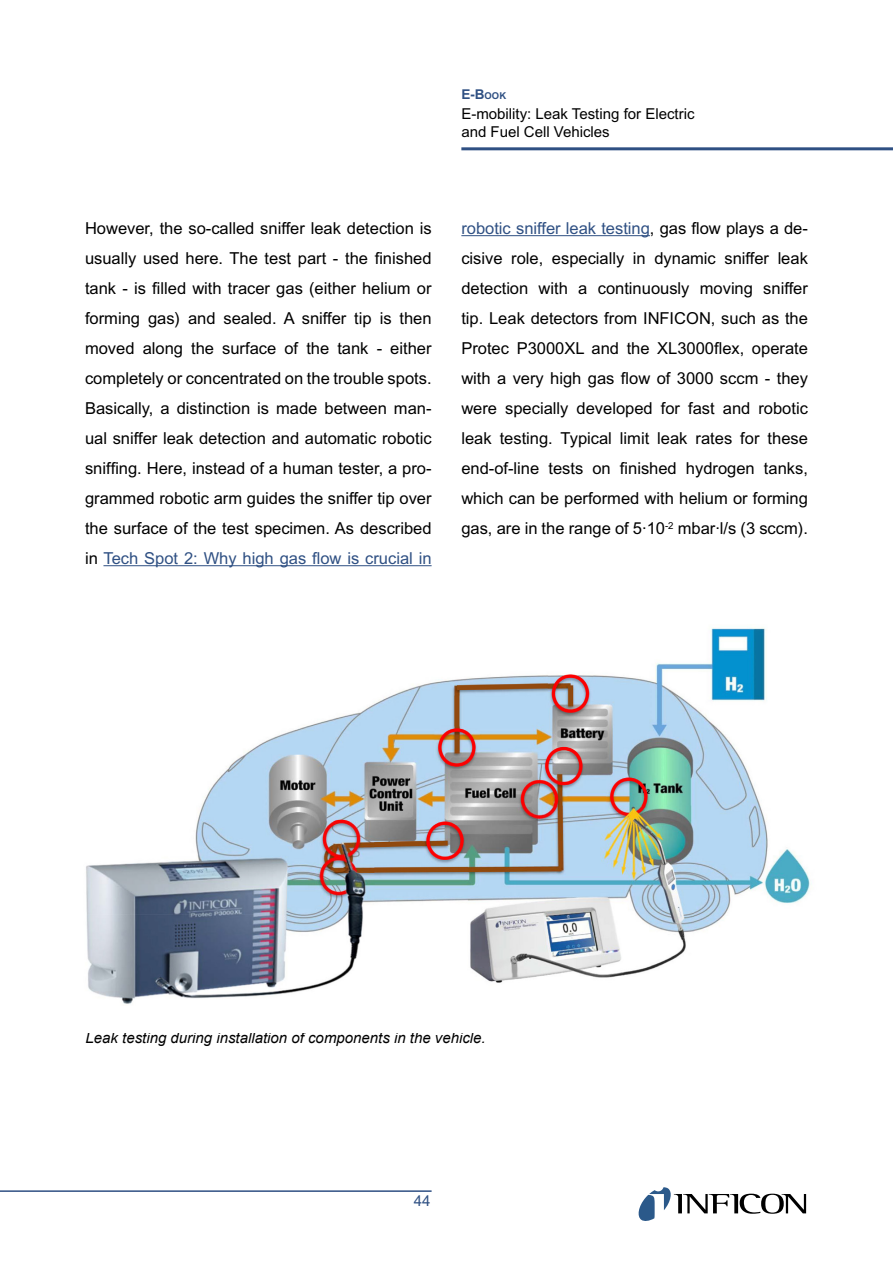
<style>
.page{position:relative;width:893px;height:1263px;background:#fff}
.page>*{position:absolute;margin:0;border:0;box-sizing:border-box;transform-origin:0 0}
.t1{font:16.5px/30px "Arial MT Std";color:#000;text-align:justify}
.t2{font:italic 15px "Arial";color:#000}
.t3{font:15px/18px "Arial MT Std";color:#000}
.t4{font:15px "Arial MT Std";color:#2f5083}
.t5{font:700 13.5px "Arial MT Std";color:#2f5083}
.s1{font-size:9.45px}
.s2{color:#2f5083}
</style>
<div class="page">
<hr style="left:461px;top:147px;width:432px;height:3px;background:#2f5083">
<hr style="left:0;top:1190px;width:432px;height:2px;background:#2f5083">
<svg style="left:638px;top:1187px;width:168px;height:34px"></svg>
<hr style="left:103px;top:565px;width:329px;height:1px;background:#2f5083">
<hr style="left:461px;top:235px;width:189px;height:1px;background:#2f5083">
<img style="left:86px;top:627px;width:726px;height:377px">
<p class="t5" style="left:461px;top:86px;width:46px">E-B<span class="s1">ook</span></p>
<p class="t3" style="left:461px;top:104px;width:235px">E-mobility: Leak Testing for Electric and Fuel Cell Vehicles</p>
<p class="t1" style="left:85px;top:213px;width:348px">However, the so-called sniffer leak detection is usually used here. The test part - the finished tank - is filled with tracer gas (either helium or forming gas) and sealed. A sniffer tip is then moved along the surface of the tank - either completely or concentrated on the trouble spots.<br>Basically, a distinction is made between man&shy;ual sniffer leak detection and automatic robotic sniffing. Here, instead of a human tester, a pro&shy;grammed robotic arm guides the sniffer tip over the surface of the test specimen. As described in <span class="s2">Tech Spot 2: Why high gas flow is crucial in</span></p>
<p class="t1" style="left:461px;top:213px;width:348px"><span class="s2">robotic sniffer leak testing</span>, gas flow plays a de&shy;cisive role, especially in dynamic sniffer leak detection with a continuously moving sniffer tip. Leak detectors from INFICON, such as the Protec P3000XL and the XL3000flex, operate with a very high gas flow of 3000 sccm - they were specially developed for fast and robotic leak testing. Typical limit leak rates for these end-of-line tests on finished hydrogen tanks, which can be performed with helium or forming gas, are in the range of 5∙10<sup>-2</sup> mbar∙l/s (3 sccm).</p>
<p class="t2" style="left:86px;top:1028px;width:402px">Leak testing during installation of components in the vehicle.</p>
<p class="t4" style="left:414px;top:1192px;width:18px">44</p>
</div>
